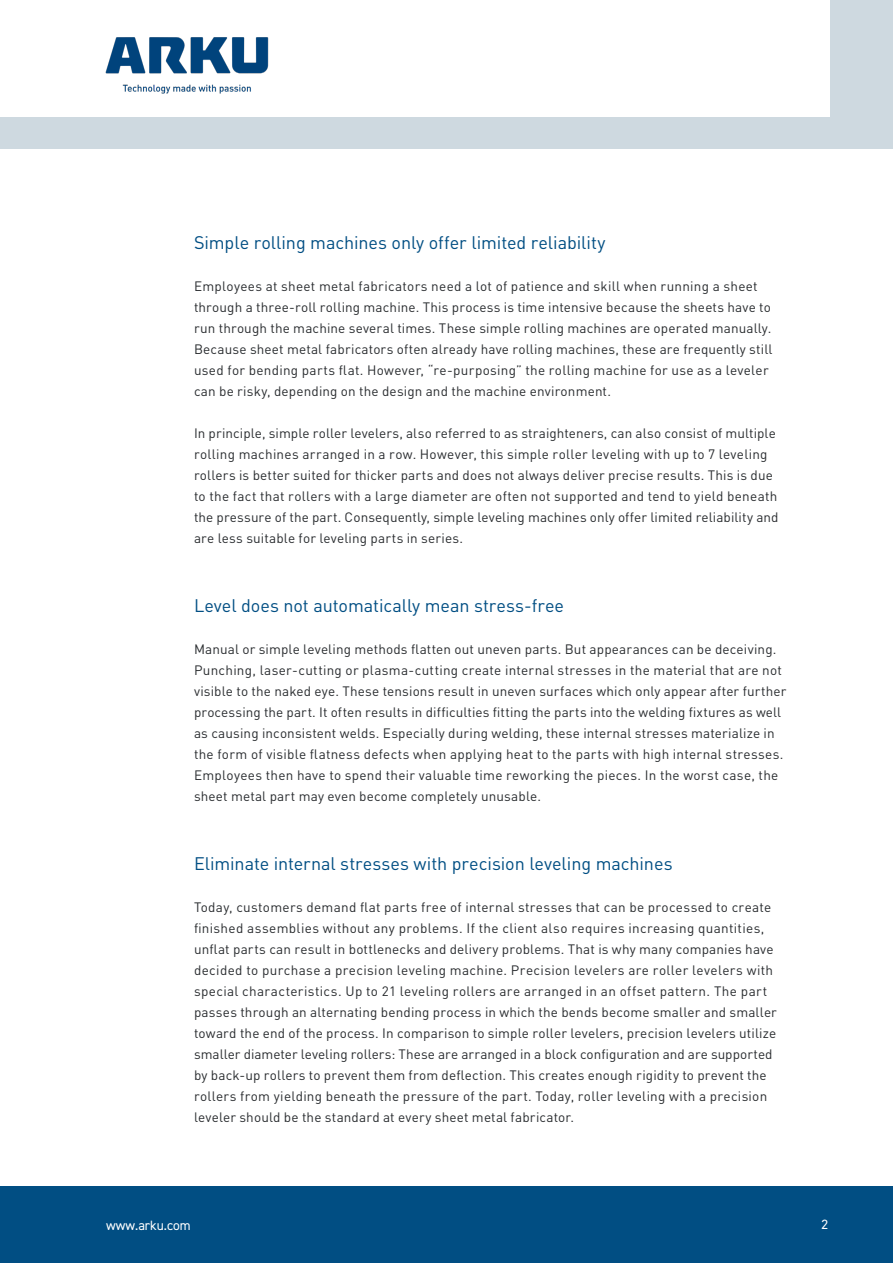
<style>
.page{position:relative;width:893px;height:1263px;background:#fff}
.page>*{position:absolute;margin:0;border:0;box-sizing:border-box;transform-origin:0 0}
.t1{font:18px "DIN Pro";letter-spacing:-.005em;color:#014e83}
.t2{font:13.5px/21px "DIN Pro";letter-spacing:.015em;color:#292c2f}
.t3{font:13.5px "DIN2014";color:#fff}
</style>
<div class="page">
<div style="left:0;top:0;width:893px;height:149px;background:#ced9e0"></div>
<div style="left:0;top:0;width:829px;height:117px;background:#fff"></div>
<div style="left:0;top:1186px;width:893px;height:77px;background:#014e83"></div>
<img style="left:105px;top:37px;width:164px;height:57px">
<h1 class="t1" style="left:194px;top:230px;width:413px">Simple rolling machines only offer limited reliability</h1>
<p class="t2" style="left:194px;top:275px;width:580px">Employees at sheet metal fabricators need a lot of patience and skill when running a sheet through a three-roll rolling machine. This process is time intensive because the sheets have to run through the machine several times. These simple rolling machines are operated manually.<br>Because sheet metal fabricators often already have rolling machines, these are frequently still used for bending parts flat. However, “re-purposing” the rolling machine for use as a leveler can be risky, depending on the design and the machine environment.</p>
<p class="t2" style="left:194px;top:422px;width:586px">In principle, simple roller levelers, also referred to as straighteners, can also consist of multiple rolling machines arranged in a row. However, this simple roller leveling with up to 7 leveling rollers is better suited for thicker parts and does not always deliver precise results. This is due to the fact that rollers with a large diameter are often not supported and tend to yield beneath the pressure of the part. Consequently, simple leveling machines only offer limited reliability and are less suitable for leveling parts in series.</p>
<h1 class="t1" style="left:194px;top:593px;width:372px">Level does not automatically mean stress-free</h1>
<p class="t2" style="left:194px;top:638px;width:594px">Manual or simple leveling methods flatten out uneven parts. But appearances can be deceiving.<br>Punching, laser-cutting or plasma-cutting create internal stresses in the material that are not visible to the naked eye. These tensions result in uneven surfaces which only appear after further processing the part. It often results in difficulties fitting the parts into the welding fixtures as well as causing inconsistent welds. Especially during welding, these internal stresses materialize in the form of visible flatness defects when applying heat to the parts with high internal stresses.<br>Employees then have to spend their valuable time reworking the pieces. In the worst case, the sheet metal part may even become completely unusable.</p>
<h1 class="t1" style="left:194px;top:851px;width:480px">Eliminate internal stresses with precision leveling machines</h1>
<p class="t2" style="left:194px;top:896px;width:584px">Today, customers demand flat parts free of internal stresses that can be processed to create finished assemblies without any problems. If the client also requires increasing quantities, unflat parts can result in bottlenecks and delivery problems. That is why many companies have decided to purchase a precision leveling machine. Precision levelers are roller levelers with special characteristics. Up to 21 leveling rollers are arranged in an offset pattern. The part passes through an alternating bending process in which the bends become smaller and smaller toward the end of the process. In comparison to simple roller levelers, precision levelers utilize smaller diameter leveling rollers: These are arranged in a block configuration and are supported by back-up rollers to prevent them from deflection. This creates enough rigidity to prevent the rollers from yielding beneath the pressure of the part. Today, roller leveling with a precision leveler should be the standard at every sheet metal fabricator.</p>
<p class="t3" style="left:106px;top:1217px;width:86px">www.arku.com</p>
<p class="t3" style="left:822px;top:1216px;width:8px">2</p>
</div>
